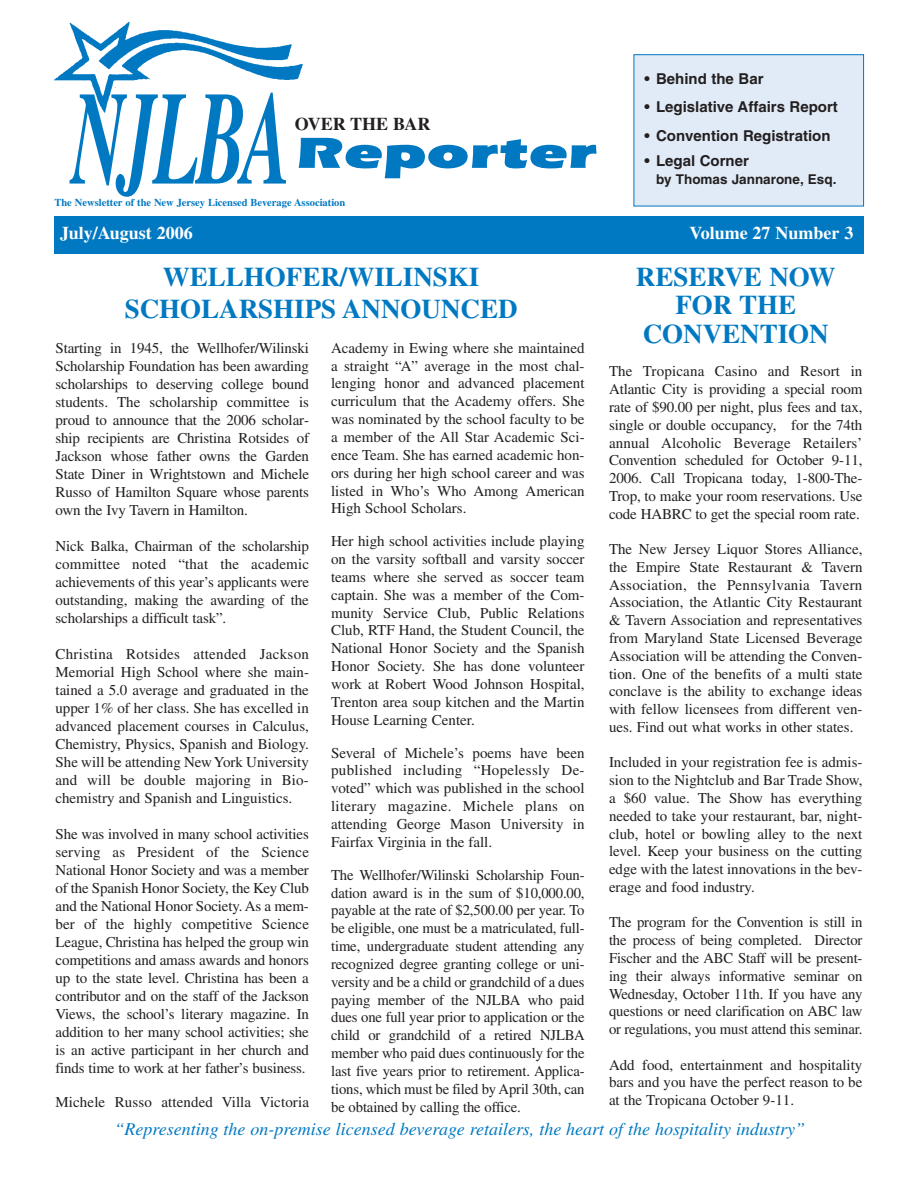
<style>
.page{position:relative;width:918px;height:1188px;background:#fff}
.page>*{position:absolute;margin:0;border:0;box-sizing:border-box;transform-origin:0 0}
.t1{font:italic 700 133.2px "Times";letter-spacing:-.045em;color:#0079c2;scale:.56 1}
.t2{font:900 45px "Itc Eras";color:#0079c2;scale:1.4 1}
.t3{font:700 27px/28.5px "Times";color:#0079c2;text-align:center}
.t4{font:italic 18px "Times";color:#0079c2}
.t5{font:700 18px "Times";color:#fff}
.t6{font:700 18px "Times";color:#231f20}
.t7{font:15px/17.9px "Times";color:#231f20;text-align:justify}
.t8{font:700 15px "Helvetica";color:#231f20}
.t9{font:700 13.5px "Helvetica";color:#231f20}
.t10{font:700 10.5px "Times";color:#0079c2}
</style>
<div class="page">
<div style="left:54px;top:216px;width:810px;height:37px;background:#0079c2"></div>
<img style="left:54px;top:21px;width:249px;height:92px">
<div style="left:634px;top:55px;width:230px;height:151px;background:#e1ebf7"></div>
<div style="left:634px;top:54px;width:230px;height:152px;border:1px solid #0079c2"></div>
<h1 class="t1" style="left:72px;top:90px;width:394px">NJLBA</h1>
<p class="t6" style="left:295px;top:118px;width:137px">OVER THE BAR</p>
<h2 class="t2" style="left:295px;top:138px;width:217px">Reporter</h2>
<p class="t10" style="left:54px;top:199px;width:292px">The Newsletter of the New Jersey Licensed Beverage Association</p>
<p class="t8" style="left:644px;top:73px;width:121px">• Behind the Bar</p>
<p class="t8" style="left:644px;top:102px;width:195px">• Legislative Affairs Report</p>
<p class="t8" style="left:644px;top:130px;width:188px">• Convention Registration</p>
<p class="t8" style="left:644px;top:156px;width:106px">• Legal Corner</p>
<p class="t9" style="left:656px;top:175px;width:182px">by Thomas Jannarone, Esq.</p>
<p class="t5" style="left:60px;top:226px;width:134px">July/August 2006</p>
<p class="t5" style="left:689px;top:226px;width:166px">Volume 27 Number 3</p>
<h3 class="t3" style="left:636px;top:265px;width:201px">RESERVE NOW<br>FOR THE<br>CONVENTION</h3>
<p class="t7" style="left:609px;top:364px;width:255px">The Tropicana Casino and Resort in Atlantic City is providing a special room rate of $90.00 per night, plus fees and tax, single or double occupancy, for the 74th annual Alcoholic Beverage Retailers’ Convention scheduled for October 9-11, 2006. Call Tropicana today, 1-800-The-Trop, to make your room reservations. Use code HABRC to get the special room rate.</p>
<p class="t7" style="left:609px;top:542px;width:255px">The New Jersey Liquor Stores Alliance, the Empire State Restaurant &amp; Tavern Association, the Pennsylvania Tavern Association, the Atlantic City Restaurant &amp; Tavern Association and representatives from Maryland State Licensed Beverage Association will be attending the Conven&shy;tion. One of the benefits of a multi state conclave is the ability to exchange ideas with fellow licensees from different ven&shy;ues. Find out what works in other states.</p>
<p class="t7" style="left:609px;top:755px;width:255px">Included in your registration fee is admis&shy;sion to the Nightclub and Bar Trade Show, a $60 value. The Show has everything needed to take your restaurant, bar, night&shy;club, hotel or bowling alley to the next level. Keep your business on the cutting edge with the latest innovations in the bev&shy;erage and food industry.</p>
<p class="t7" style="left:609px;top:915px;width:255px">The program for the Convention is still in the process of being completed. Director Fischer and the ABC Staff will be present&shy;ing their always informative seminar on Wednesday, October 11th. If you have any questions or need clarification on ABC law or regulations, you must attend this seminar.</p>
<p class="t7" style="left:609px;top:1057px;width:255px">Add food, entertainment and hospitality bars and you have the perfect reason to be at the Tropicana October 9-11.</p>
<h3 class="t3" style="left:125px;top:263px;width:394px;line-height:32.4px">WELLHOFER/WILINSKI<br>SCHOLARSHIPS ANNOUNCED</h3>
<p class="t7" style="left:55px;top:340px;width:255px">Starting in 1945, the Wellhofer/Wilinski Scholarship Foundation has been awarding scholarships to deserving college bound students. The scholarship committee is proud to announce that the 2006 scholar&shy;ship recipients are Christina Rotsides of Jackson whose father owns the Garden State Diner in Wrightstown and Michele Russo of Hamilton Square whose parents own the Ivy Tavern in Hamilton.</p>
<p class="t7" style="left:55px;top:538px;width:255px">Nick Balka, Chairman of the scholarship committee noted “that the academic achievements of this year’s applicants were outstanding, making the awarding of the scholarships a difficult task”.</p>
<p class="t7" style="left:55px;top:646px;width:255px">Christina Rotsides attended Jackson Memorial High School where she main&shy;tained a 5.0 average and graduated in the upper 1% of her class. She has excelled in advanced placement courses in Calculus, Chemistry, Physics, Spanish and Biology.<br>She will be attending New York University and will be double majoring in Bio&shy;chemistry and Spanish and Linguistics.</p>
<p class="t7" style="left:55px;top:826px;width:255px">She was involved in many school activities serving as President of the Science National Honor Society and was a member of the Spanish Honor Society, the Key Club and the National Honor Society. As a mem&shy;ber of the highly competitive Science League, Christina has helped the group win competitions and amass awards and honors up to the state level. Christina has been a contributor and on the staff of the Jackson Views, the school’s literary magazine. In addition to her many school activities; she is an active participant in her church and finds time to work at her father’s business.</p>
<p class="t7" style="left:55px;top:1095px;width:255px">Michele Russo attended Villa Victoria</p>
<p class="t4" style="left:114px;top:1122px;width:692px">“Representing the on-premise licensed beverage retailers, the heart of the hospitality industry”</p>
<p class="t7" style="left:331px;top:340px;width:255px">Academy in Ewing where she maintained a straight “A” average in the most chal&shy;lenging honor and advanced placement curriculum that the Academy offers. She was nominated by the school faculty to be a member of the All Star Academic Sci&shy;ence Team. She has earned academic hon&shy;ors during her high school career and was listed in Who’s Who Among American High School Scholars.</p>
<p class="t7" style="left:331px;top:534px;width:255px">Her high school activities include playing on the varsity softball and varsity soccer teams where she served as soccer team captain. She was a member of the Com&shy;munity Service Club, Public Relations Club, RTF Hand, the Student Council, the National Honor Society and the Spanish Honor Society. She has done volunteer work at Robert Wood Johnson Hospital, Trenton area soup kitchen and the Martin House Learning Center.</p>
<p class="t7" style="left:331px;top:745px;width:255px">Several of Michele’s poems have been published including “Hopelessly De&shy;voted” which was published in the school literary magazine. Michele plans on attending George Mason University in Fairfax Virginia in the fall.</p>
<p class="t7" style="left:331px;top:867px;width:255px">The Wellhofer/Wilinski Scholarship Foun&shy;dation award is in the sum of $10,000.00, payable at the rate of $2,500.00 per year. To be eligible, one must be a matriculated, full&shy;time, undergraduate student attending any recognized degree granting college or uni&shy;versity and be a child or grandchild of a dues paying member of the NJLBA who paid dues one full year prior to application or the child or grandchild of a retired NJLBA member who paid dues continuously for the last five years prior to retirement. Applica&shy;tions, which must be filed by April 30th, can be obtained by calling the office.</p>
</div>
